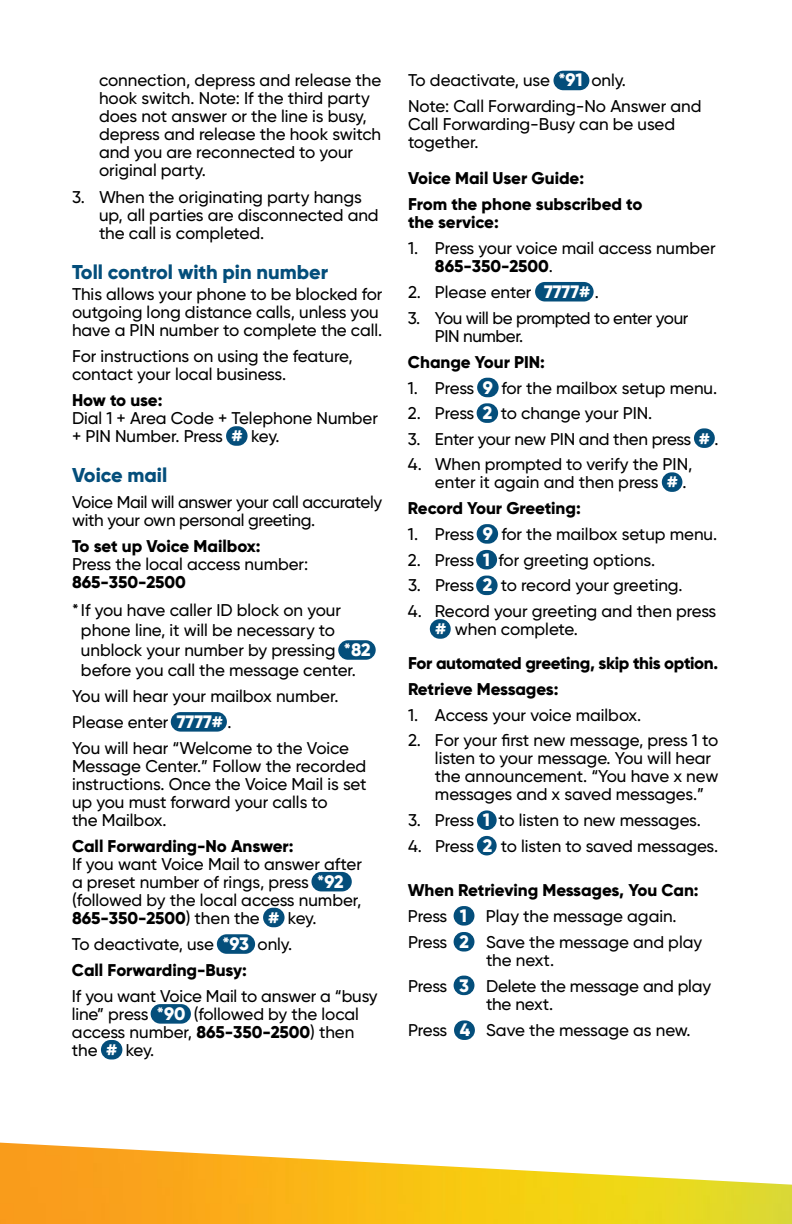
<style>
.page{position:relative;width:792px;height:1224px;background:#fff}
.page>*{position:absolute;margin:0;border:0;box-sizing:border-box;transform-origin:0 0}
.t1{font:800 20px "Gilroy";letter-spacing:-.005em;color:#044e7b}
.t2{font:500 17px/18px "Gilroy";letter-spacing:-.005em;color:#000}
.t3{font:800 17px/26px "Gilroy";letter-spacing:-.01em;color:#000}
.t4{font:500 17px/18px "Gilroy";letter-spacing:-.025em;color:#000}
.s1{font-weight:800;font-size:18px;color:#fff}
.s2{font-weight:800}
</style>
<div class="page">
<div style="left:477px;top:836px;width:20px;height:19px;background:#044e7b;border-radius:10px"></div>
<div style="left:477px;top:810px;width:20px;height:20px;background:#044e7b;border-radius:10px"></div>
<div style="left:454px;top:1020px;width:21px;height:20px;background:#044e7b;border-radius:10px"></div>
<div style="left:454px;top:976px;width:20px;height:19px;background:#044e7b;border-radius:10px"></div>
<div style="left:454px;top:906px;width:20px;height:20px;background:#044e7b;border-radius:10px"></div>
<div style="left:454px;top:932px;width:20px;height:20px;background:#044e7b;border-radius:10px"></div>
<div style="left:430px;top:619px;width:21px;height:20px;background:#044e7b;border-radius:10px"></div>
<div style="left:476px;top:576px;width:22px;height:19px;background:#044e7b;border-radius:10px"></div>
<div style="left:476px;top:550px;width:21px;height:19px;background:#044e7b;border-radius:10px"></div>
<div style="left:477px;top:524px;width:21px;height:20px;background:#044e7b;border-radius:10px"></div>
<div style="left:662px;top:472px;width:20px;height:20px;background:#044e7b;border-radius:10px"></div>
<div style="left:694px;top:428px;width:21px;height:20px;background:#044e7b;border-radius:10px"></div>
<div style="left:477px;top:403px;width:21px;height:20px;background:#044e7b;border-radius:10px"></div>
<div style="left:477px;top:378px;width:22px;height:19px;background:#044e7b;border-radius:10px"></div>
<div style="left:535px;top:282px;width:59px;height:20px;background:#044e7b;border-radius:10px"></div>
<div style="left:554px;top:71px;width:35px;height:19px;background:#044e7b;border-radius:10px"></div>
<div style="left:101px;top:1040px;width:21px;height:20px;background:#044e7b;border-radius:10px"></div>
<div style="left:151px;top:1004px;width:40px;height:20px;background:#044e7b;border-radius:10px"></div>
<div style="left:217px;top:934px;width:38px;height:20px;background:#044e7b;border-radius:10px"></div>
<div style="left:263px;top:908px;width:22px;height:19px;background:#044e7b;border-radius:10px"></div>
<div style="left:311px;top:872px;width:41px;height:19px;background:#044e7b;border-radius:10px"></div>
<div style="left:171px;top:712px;width:56px;height:20px;background:#044e7b;border-radius:10px"></div>
<div style="left:338px;top:640px;width:38px;height:20px;background:#044e7b;border-radius:10px"></div>
<div style="left:226px;top:426px;width:22px;height:20px;background:#044e7b;border-radius:10px"></div>
<img style="left:0;top:1143px;width:792px;height:81px">
<p class="t2" style="left:99px;top:71px;width:284px">connection, depress and release the hook switch. Note: If the third party does not answer or the line is busy, depress and release the hook switch and you are reconnected to your original party.</p>
<p class="t2" style="left:99px;top:188px;width:281px;text-indent:-27px">3. When the originating party hangs up, all parties are disconnected and the call is completed.</p>
<p class="t1" style="left:72px;top:259px;width:258px">Toll control with pin number</p>
<p class="t2" style="left:72px;top:285px;width:312px">This allows your phone to be blocked for outgoing long distance calls, unless you have a PIN number to complete the call.</p>
<p class="t2" style="left:72px;top:347px;width:282px">For instructions on using the feature, contact your local business.</p>
<p class="t3" style="left:72px;top:387px;width:92px">How to use:</p>
<p class="t2" style="left:72px;top:409px;width:308px">Dial 1 + Area Code + Telephone Number + PIN Number. Press <span class="s1">#</span> key.</p>
<p class="t1" style="left:72px;top:462px;width:97px">Voice mail</p>
<p class="t2" style="left:72px;top:493px;width:312px">Voice Mail will answer your call accurately with your own personal greeting.</p>
<p class="t3" style="left:72px;top:533px;width:190px">To set up Voice Mailbox:</p>
<p class="t2" style="left:72px;top:555px;width:238px">Press the local access number:</p>
<p class="t3" style="left:72px;top:569px;width:115px">865-350-2500</p>
<p class="t2" style="left:81px;top:600px;width:291px;line-height:20px;text-indent:-9px">*If you have caller ID block on your phone line, it will be necessary to unblock your number by pressing <span class="s1">*82 </span>before you call the message center.</p>
<p class="t2" style="left:72px;top:683px;width:279px;line-height:26px">You will hear your mailbox number.<br>Please enter <span class="s1">7777#</span> .<br>You will hear “Welcome to the Voice</p>
<p class="t2" style="left:72px;top:757px;width:296px">Message Center.” Follow the recorded instructions. Once the Voice Mail is set up you must forward your calls to<br>the Mailbox.</p>
<p class="t3" style="left:72px;top:833px;width:223px">Call Forwarding-No Answer:</p>
<p class="t2" style="left:72px;top:855px;width:291px">If you want Voice Mail to answer after a preset number of rings, press <span class="s1">*92 </span>(followed by the local access number, <span class="s2">865-350-2500</span>) then the <span class="s1">#</span> key.</p>
<p class="t2" style="left:72px;top:931px;width:222px;line-height:26px">To deactivate, use <span class="s1">*93</span> only.<br><span class="s2">Call Forwarding-Busy:</span></p>
<p class="t2" style="left:72px;top:987px;width:307px">If you want Voice Mail to answer a “busy line” press <span class="s1">*90</span> (followed by the local access number, <span class="s2">865-350-2500</span>) then the <span class="s1">#</span> key.</p>
<p class="t2" style="left:408px;top:67px;width:295px;line-height:26px">To deactivate, use <span class="s1">*91</span> only.<br>Note: Call Forwarding-No Answer and</p>
<p class="t2" style="left:408px;top:115px;width:269px">Call Forwarding-Busy can be used together.</p>
<p class="t3" style="left:408px;top:165px;width:236px">Voice Mail User Guide:<br>From the phone subscribed to</p>
<p class="t3" style="left:408px;top:209px;width:92px">the service:</p>
<p class="t2" style="left:435px;top:239px;width:282px;text-indent:-27px">1. Press your voice mail access number<br><span class="s2">865-350-2500</span>.</p>
<p class="t2" style="left:408px;top:283px;width:192px">2. Please enter <span class="s1">7777#</span> .</p>
<p class="t4" style="left:435px;top:308px;width:255px;text-indent:-27px">3. You will be prompted to enter your<br>PIN number.</p>
<p class="t3" style="left:408px;top:348px;width:139px">Change Your PIN:</p>
<p class="t2" style="left:408px;top:378px;width:311px">1. Press <span class="s1">9</span> for the mailbox setup menu.</p>
<p class="t2" style="left:408px;top:404px;width:246px">2. Press <span class="s1">2</span> to change your PIN.</p>
<p class="t2" style="left:408px;top:430px;width:312px">3. Enter your new PIN and then press <span class="s1">#</span> .</p>
<p class="t2" style="left:435px;top:455px;width:259px;text-indent:-27px">4. When prompted to verify the PIN, enter it again and then press <span class="s1">#</span> .</p>
<p class="t3" style="left:408px;top:495px;width:174px">Record Your Greeting:</p>
<p class="t2" style="left:408px;top:525px;width:311px">1. Press <span class="s1">9</span> for the mailbox setup menu.</p>
<p class="t2" style="left:408px;top:551px;width:249px">2. Press <span class="s1">1</span> for greeting options.</p>
<p class="t2" style="left:408px;top:576px;width:276px">3. Press <span class="s1">2</span> to record your greeting.</p>
<p class="t2" style="left:435px;top:602px;width:283px;text-indent:-27px">4. Record your greeting and then press <span class="s1">#</span> when complete.</p>
<p class="t3" style="left:408px;top:650px;width:312px">For automated greeting, skip this option.<br>Retrieve Messages:</p>
<p class="t2" style="left:408px;top:706px;width:235px">1. Access your voice mailbox.</p>
<p class="t2" style="left:435px;top:731px;width:285px;text-indent:-27px">2. For your first new message, press 1 to listen to your message. You will hear the announcement. “You have x new messages and x saved messages.”</p>
<p class="t4" style="left:408px;top:811px;width:294px">3. Press <span class="s1">1</span> to listen to new messages.</p>
<p class="t2" style="left:408px;top:836px;width:312px">4. Press <span class="s1">2</span> to listen to saved messages.</p>
<p class="t2" style="left:408px;top:876px;width:296px;line-height:26px"><span class="s2">When Retrieving Messages, You Can:<br></span>Press <span class="s1">1</span> Play the message again.<br>Press <span class="s1">2</span> Save the message and play</p>
<p class="t2" style="left:408px;top:946px;width:305px;line-height:26px;text-indent:78px">the next.<br>Press <span class="s1">3</span> Delete the message and play</p>
<p class="t2" style="left:408px;top:990px;width:284px;line-height:26px;text-indent:78px">the next.<br>Press <span class="s1">4</span> Save the message as new.</p>
</div>
